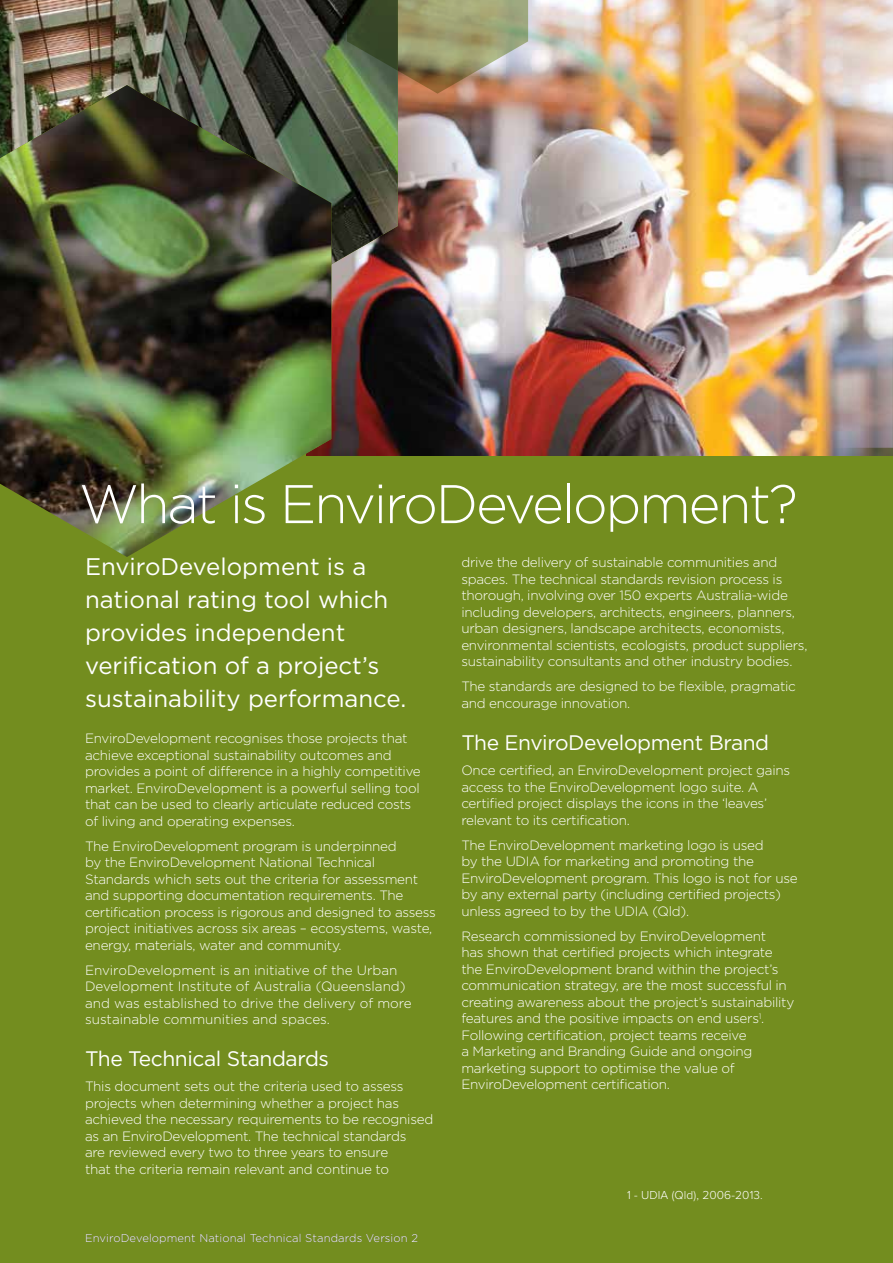
<style>
.page{position:relative;width:893px;height:1263px;background:#fff}
.page>*{position:absolute;margin:0;border:0;box-sizing:border-box;transform-origin:0 0}
.t1{font:300 54.3px "Gotham";letter-spacing:-.04em;color:#fff}
.t2{font:24px/33px "Gotham";color:#fff}
.t3{font:21px "Gotham";letter-spacing:-.02em;color:#fff}
.t4{font:300 13.5px/16.5px "Gotham";letter-spacing:-.02em;color:#fff}
.t5{font:300 13.5px/16.5px "Gotham";color:#fff}
.t6{font:300 12px "Proxima Nova";letter-spacing:.01em;color:#fff}
.t7{font:300 11.25px "Gotham";letter-spacing:.01em;color:#fff}
</style>
<div class="page">
<div style="left:0;top:455px;width:893px;height:808px;background:#738d1f"></div>
<img style="left:331px;top:0;width:562px;height:455px">
<img style="left:0;top:0;width:398px;height:407px">
<img style="left:0;top:85px;width:331px;height:472px">
<img style="left:347px;top:0;width:181px;height:94px">
<h1 class="t1" style="left:79px;top:470px;width:720px">What is EnviroDevelopment?</h1>
<h2 class="t2" style="left:85px;top:549px;width:323px">EnviroDevelopment is a national rating tool which provides independent verification of a project’s sustainability performance.</h2>
<p class="t4" style="left:461px;top:554px;width:348px">drive the delivery of sustainable communities and spaces. The technical standards revision process is thorough, involving over 150 experts Australia-wide including developers, architects, engineers, planners, urban designers, landscape architects, economists, environmental scientists, ecologists, product suppliers, sustainability consultants and other industry bodies.</p>
<p class="t4" style="left:461px;top:678px;width:336px">The standards are designed to be flexible, pragmatic and encourage innovation.</p>
<h3 class="t3" style="left:461px;top:729px;width:309px">The EnviroDevelopment Brand</h3>
<p class="t4" style="left:461px;top:762px;width:330px">Once certified, an EnviroDevelopment project gains access to the EnviroDevelopment logo suite. A certified project displays the icons in the ‘leaves’ relevant to its certification.</p>
<p class="t4" style="left:461px;top:836px;width:338px">The EnviroDevelopment marketing logo is used<br>by the UDIA for marketing and promoting the EnviroDevelopment program. This logo is not for use by any external party (including certified projects) unless agreed to by the UDIA (Qld).</p>
<p class="t4" style="left:461px;top:927px;width:334px">Research commissioned by EnviroDevelopment<br>has shown that certified projects which integrate the EnviroDevelopment brand within the project’s communication strategy, are the most successful in creating awareness about the project’s sustainability features and the positive impacts on end users<sup>1</sup>.<br>Following certification, project teams receive<br>a Marketing and Branding Guide and ongoing marketing support to optimise the value of EnviroDevelopment certification.</p>
<p class="t4" style="left:85px;top:730px;width:337px">EnviroDevelopment recognises those projects that achieve exceptional sustainability outcomes and provides a point of difference in a highly competitive market. EnviroDevelopment is a powerful selling tool that can be used to clearly articulate reduced costs of living and operating expenses.</p>
<p class="t4" style="left:85px;top:837px;width:352px">The EnviroDevelopment program is underpinned<br>by the EnviroDevelopment National Technical Standards which sets out the criteria for assessment and supporting documentation requirements. The certification process is rigorous and designed to assess project initiatives across six areas – ecosystems, waste, energy, materials, water and community.</p>
<p class="t5" style="left:85px;top:961px;width:328px">EnviroDevelopment is an initiative of the Urban Development Institute of Australia (Queensland) and was established to drive the delivery of more sustainable communities and spaces.</p>
<h3 class="t3" style="left:85px;top:1045px;width:245px">The Technical Standards</h3>
<p class="t4" style="left:85px;top:1078px;width:350px">This document sets out the criteria used to assess projects when determining whether a project has achieved the necessary requirements to be recognised as an EnviroDevelopment. The technical standards<br>are reviewed every two to three years to ensure<br>that the criteria remain relevant and continue to</p>
<p class="t7" style="left:85px;top:1231px;width:334px">EnviroDevelopment National Technical Standards Version 2</p>
<p class="t6" style="left:627px;top:1189px;width:137px">1 - UDIA (Qld), 2006-2013.</p>
</div>
